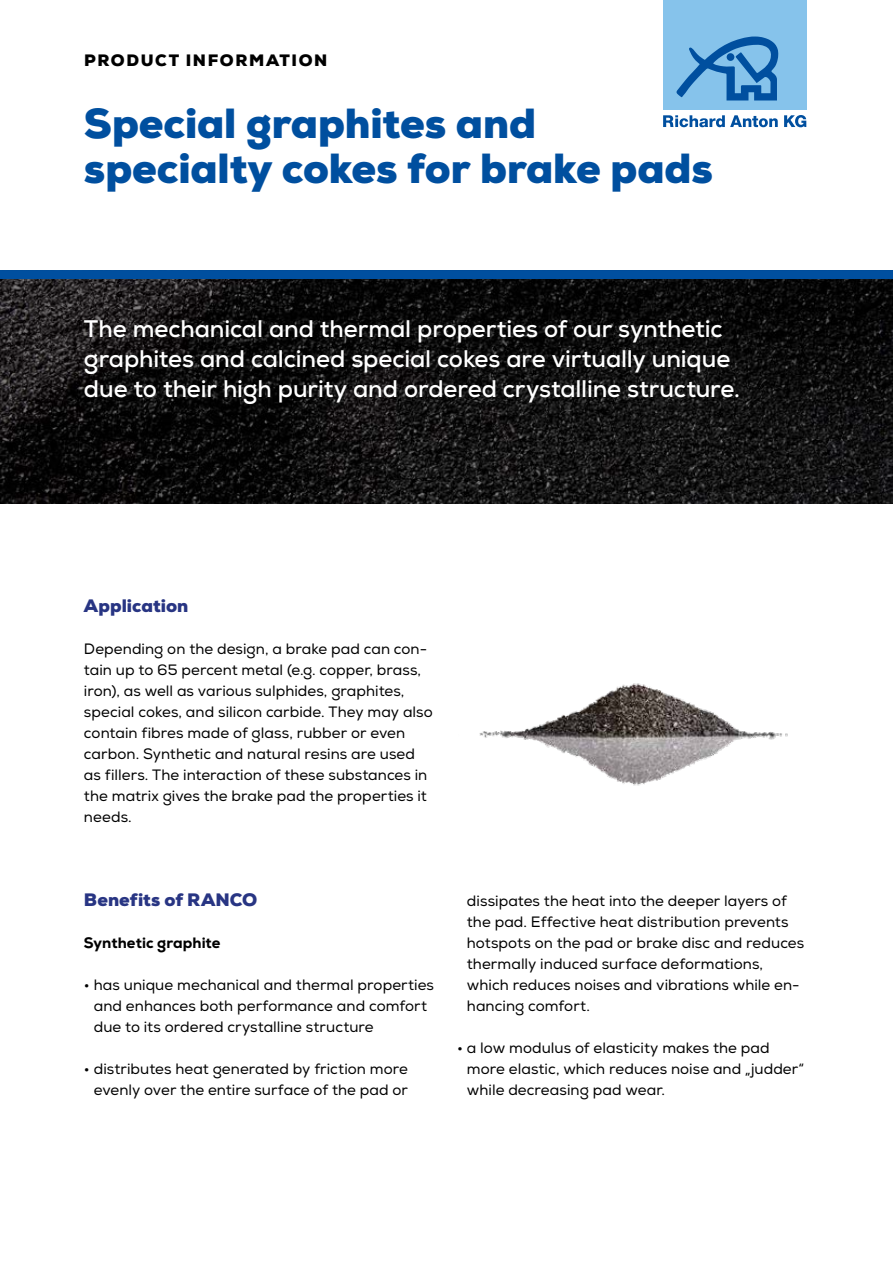
<style>
.page{position:relative;width:893px;height:1263px;background:#fff}
.page>*{position:absolute;margin:0;border:0;box-sizing:border-box;transform-origin:0 0}
.t1{font:900 42px/45px "Nexa";letter-spacing:-.005em;color:#004f9f}
.t2{font:700 24px/30px "Nexa";letter-spacing:-.005em;color:#fff}
.t3{font:900 18px "Nexa";color:#283583}
.t4{font:900 16.5px "Nexa";letter-spacing:.095em;color:#000}
.t5{font:15px/21px "Nexa";letter-spacing:.005em;color:#000}
.t6{font:800 15px "Nexa";letter-spacing:.005em;color:#000}
</style>
<div class="page">
<img style="left:0;top:279px;width:893px;height:225px">
<div style="left:0;top:270px;width:893px;height:9px;background:#004f9f"></div>
<div style="left:663px;top:1px;width:144px;height:109px;background:#86c3eb"></div>
<svg style="left:676px;top:36px;width:102px;height:64px"></svg>
<svg style="left:663px;top:115px;width:115px;height:12px"></svg>
<svg style="left:784px;top:115px;width:22px;height:12px"></svg>
<hr style="left:663px;top:0;width:144px;height:1px;background:#86c3eb">
<img style="left:479px;top:683px;width:309px;height:103px">
<p class="t4" style="left:84px;top:49px;width:245px">PRODUCT INFORMATION</p>
<h1 class="t1" style="left:84px;top:101px;width:630px">Special graphites and specialty cokes for brake pads</h1>
<h2 class="t2" style="left:84px;top:314px;width:657px">The mechanical and thermal properties of our synthetic graphites and calcined special cokes are virtually unique due to their high purity and ordered crystalline structure.</h2>
<p class="t3" style="left:84px;top:594px;width:106px">Application</p>
<p class="t5" style="left:84px;top:638px;width:350px">Depending on the design, a brake pad can con&shy;tain up to 65 percent metal (e.g. copper, brass, iron), as well as various sulphides, graphites, special cokes, and silicon carbide. They may also contain fibres made of glass, rubber or even carbon. Synthetic and natural resins are used as fillers. The interaction of these substances in the matrix gives the brake pad the properties it needs.</p>
<p class="t3" style="left:84px;top:888px;width:175px">Benefits of RANCO</p>
<p class="t6" style="left:84px;top:933px;width:138px">Synthetic graphite</p>
<p class="t5" style="left:94px;top:974px;width:342px;text-indent:-10px">• has unique mechanical and thermal properties and enhances both performance and comfort due to its ordered crystalline structure</p>
<p class="t5" style="left:84px;top:1058px;width:325px;text-align:right">• distributes heat generated by friction more evenly over the entire surface of the pad or</p>
<p class="t5" style="left:467px;top:890px;width:339px">dissipates the heat into the deeper layers of the pad. Effective heat distribution prevents hotspots on the pad or brake disc and reduces thermally induced surface deformations, which reduces noises and vibrations while en&shy;hancing comfort.</p>
<p class="t5" style="left:467px;top:1037px;width:339px;text-indent:-10px">• a low modulus of elasticity makes the pad more elastic, which reduces noise and „judder“ while decreasing pad wear.</p>
</div>
